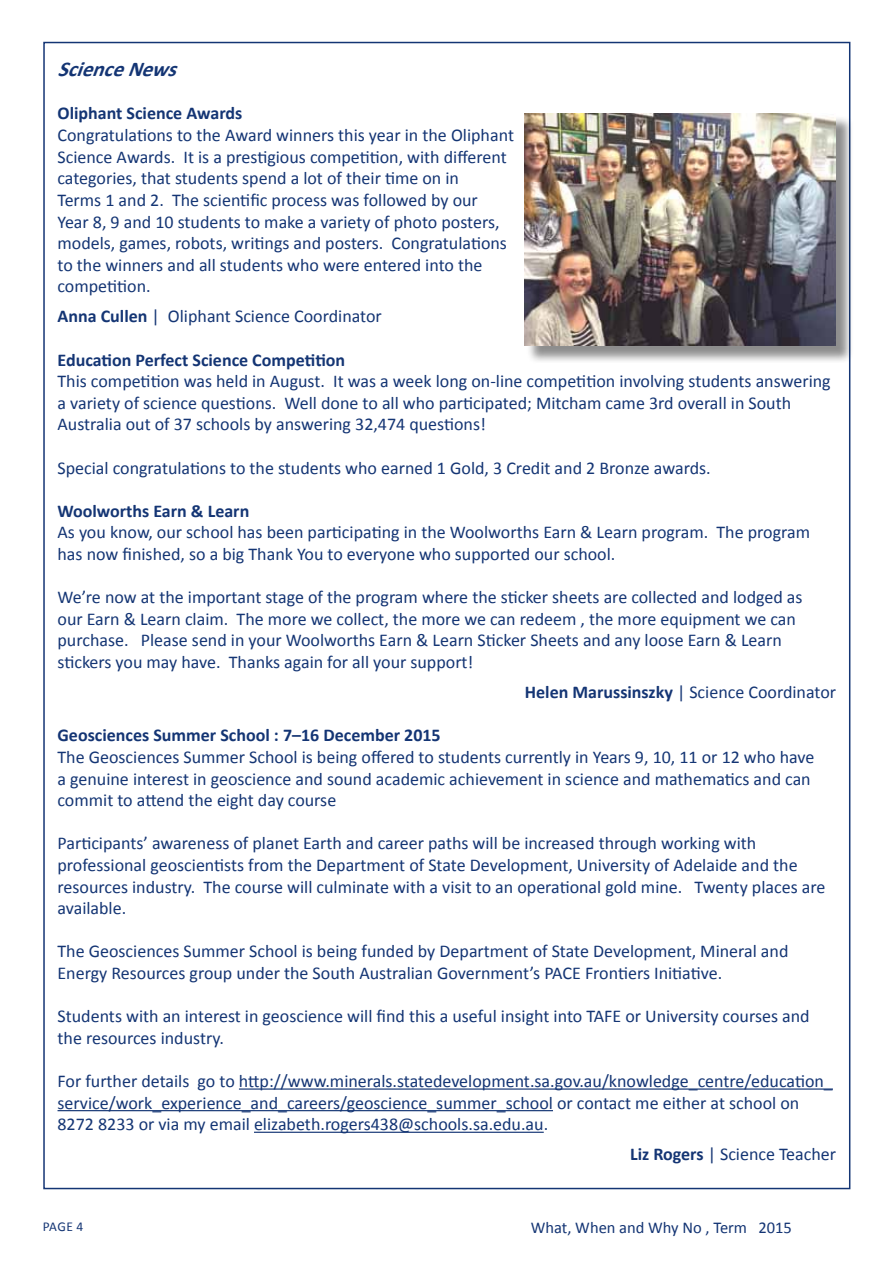
<style>
.page{position:relative;width:893px;height:1263px;background:#fff}
.page>*{position:absolute;margin:0;border:0;box-sizing:border-box;transform-origin:0 0}
.t1{font:italic 700 21px "Calibri";color:#143574}
.t2{font:18px/21.6px "Calibri";color:#143574}
.t3{font:700 18px "Calibri";color:#143574}
.t4{font:16.5px "Calibri";color:#143574}
.t5{font:13.5px "Calibri";color:#143574}
.s1{font-weight:700}
</style>
<div class="page">
<hr style="left:239px;top:1088px;width:594px;height:2px;background:#143574">
<hr style="left:58px;top:1110px;width:495px;height:1px;background:#143574">
<hr style="left:254px;top:1132px;width:290px;height:1px;background:#143574">
<div style="left:526px;top:115px;width:328px;height:249px;background:#000;opacity:.45"></div>
<img style="left:524px;top:113px;width:311px;height:232px">
<p class="t1" style="left:58px;top:56px;width:129px">ScienceNews</p>
<p class="t3" style="left:58px;top:102px;width:186px">Oliphant Science Awards</p>
<p class="t2" style="left:58px;top:124px;width:458px">Congratulations to the Award winners this year in the Oliphant Science Awards. It is a prestigious competition, with different categories, that students spend a lot of their time on in<br>Terms 1 and 2. The scientific process was followed by our<br>Year 8, 9 and 10 students to make a variety of photo posters, models, games, robots, writings and posters. Congratulations to the winners and all students who were entered into the competition.</p>
<p class="t2" style="left:58px;top:306px;width:326px"><span class="s1">Anna Cullen</span> | Oliphant Science Coordinator</p>
<p class="t3" style="left:58px;top:348px;width:289px">Education Perfect Science Competition</p>
<p class="t2" style="left:58px;top:370px;width:775px">This competition was held in August. It was a week long on-line competition involving students answering a variety of science questions. Well done to all who participated; Mitcham came 3rd overall in South<br>Australia out of 37 schools by answering 32,474 questions!</p>
<p class="t2" style="left:58px;top:457px;width:655px">Special congratulations to the students who earned 1 Gold, 3 Credit and 2 Bronze awards.</p>
<p class="t3" style="left:58px;top:499px;width:193px">Woolworths Earn &amp; Learn</p>
<p class="t2" style="left:58px;top:522px;width:754px">As you know, our school has been participating in the Woolworths Earn &amp; Learn program. The program has now finished, so a big Thank You to everyone who supported our school.</p>
<p class="t2" style="left:58px;top:586px;width:747px">We’re now at the important stage of the program where the sticker sheets are collected and lodged as our Earn &amp; Learn claim. The more we collect, the more we can redeem , the more equipment we can purchase. Please send in your Woolworths Earn &amp; Learn Sticker Sheets and any loose Earn &amp; Learn stickers you may have. Thanks again for all your support!</p>
<p class="t2" style="left:525px;top:681px;width:313px"><span class="s1">Helen Marussinszky</span> | Science Coordinator</p>
<p class="t3" style="left:58px;top:724px;width:385px">Geosciences Summer School : 7–16 December 2015</p>
<p class="t2" style="left:58px;top:746px;width:758px">The Geosciences Summer School is being offered to students currently in Years 9, 10, 11 or 12 who have a genuine interest in geoscience and sound academic achievement in science and mathematics and can commit to attend the eight day course</p>
<p class="t2" style="left:58px;top:833px;width:769px">Participants’ awareness of planet Earth and career paths will be increased through working with professional geoscientists from the Department of State Development, University of Adelaide and the resources industry. The course will culminate with a visit to an operational gold mine. Twenty places are available.</p>
<p class="t2" style="left:58px;top:941px;width:732px">The Geosciences Summer School is being funded by Department of State Development, Mineral and<br>Energy Resources group under the South Australian Government’s PACE Frontiers Initiative.</p>
<p class="t2" style="left:58px;top:1005px;width:754px">Students with an interest in geoscience will find this a useful insight into TAFE or University courses and the resources industry.</p>
<p class="t2" style="left:58px;top:1070px;width:777px">For further details go to http://www.minerals.statedevelopment.sa.gov.au/knowledge_centre/education_ service/work_experience_and_careers/geoscience_summer_school or contact me either at school on<br>8272 8233 or via my email elizabeth.rogers438@schools.sa.edu.au.</p>
<p class="t2" style="left:630px;top:1143px;width:208px"><span class="s1">Liz Rogers</span> | Science Teacher</p>
<p class="t5" style="left:43px;top:1217px;width:42px">page 4</p>
<p class="t4" style="left:531px;top:1217px;width:262px">What, When and Why No , Term 2015</p>
</div>
